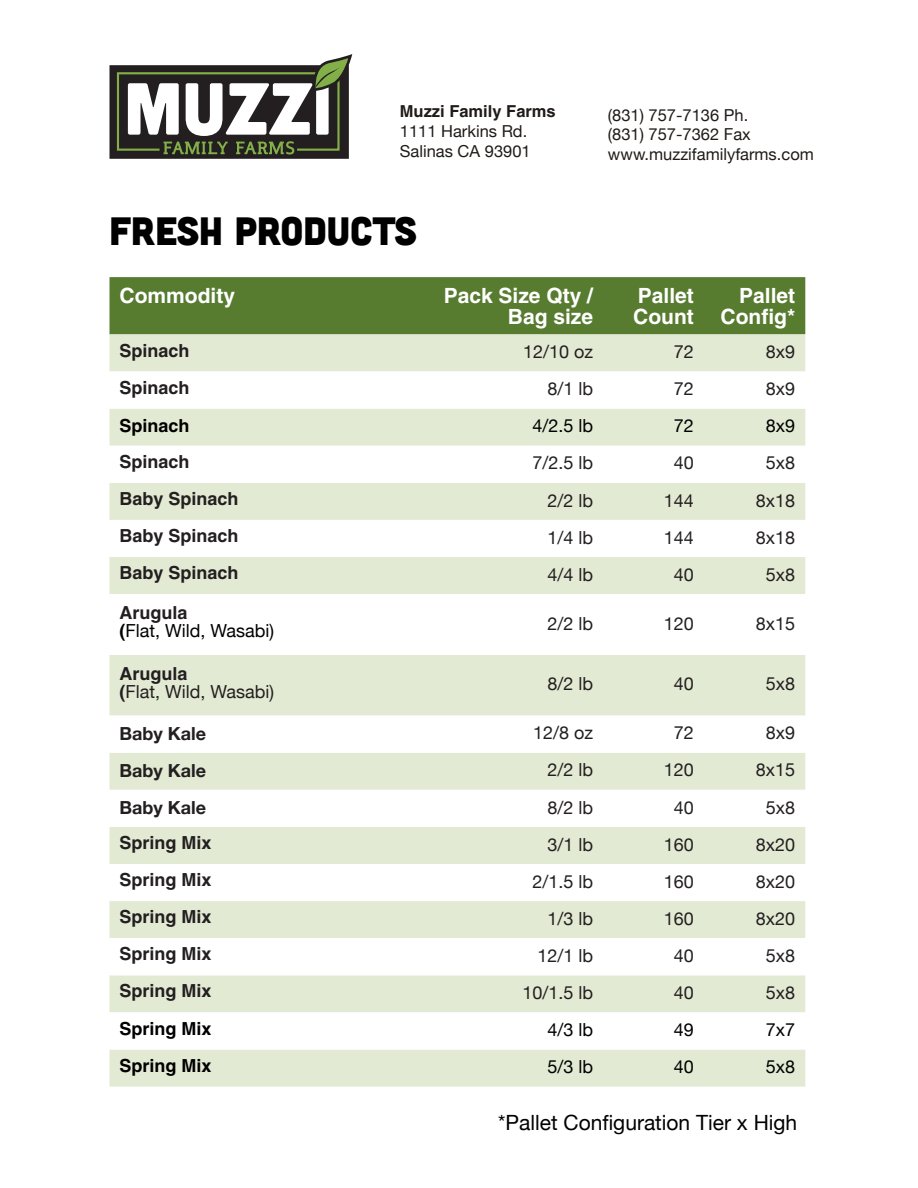
<style>
.page{position:relative;width:918px;height:1188px;background:#fff}
.page>*{position:absolute;margin:0;border:0;box-sizing:border-box;transform-origin:0 0}
.t1{font:39.45px "Cubano Sharp";color:#000}
.t2{font:700 21px/21px "Helvetica";color:#fff;text-align:right}
.t3{font:21px "Helvetica Neue";color:#000}
.t4{font:18px/18px "Helvetica Neue";color:#231f20}
.t5{font:700 18px "Helvetica";color:#231f20}
.t6{font:18px/18px "Helvetica Neue";color:#000}
.t7{font:700 18px "Helvetica";color:#000}
.t8{font:700 18px "Helvetica Neue";color:#231f20}
.t9{font:16.5px "Helvetica Neue";color:#201b18}
.t10{font:700 16.5px "Helvetica";color:#201b18}
.s1{font-family:"Helvetica";font-weight:700;color:#231f20}
.s2{font-family:"Helvetica";font-weight:700}
</style>
<div class="page">
<div style="left:110px;top:277px;width:695px;height:57px;background:#577c30"></div>
<div style="left:110px;top:334px;width:695px;height:753px;background:#e2ead3"></div>
<svg style="left:110px;top:372px;width:695px;height:678px"></svg>
<svg style="left:110px;top:55px;width:242px;height:104px"></svg>
<p class="t10" style="left:400px;top:101px;width:157px">Muzzi Family Farms</p>
<p class="t9" style="left:400px;top:117px;width:129px">1111 Harkins Rd.</p>
<p class="t9" style="left:400px;top:137px;width:132px">Salinas CA 93901</p>
<p class="t1" style="left:110px;top:205px;width:309px">FRESH PRODUCTS</p>
<p class="t9" style="left:608px;top:101px;width:142px">(831) 757-7136 Ph.</p>
<p class="t9" style="left:608px;top:120px;width:144px">(831) 757-7362 Fax</p>
<p class="t9" style="left:608px;top:140px;width:207px">www.muzzifamilyfarms.com</p>
<p class="t2" style="left:120px;top:285px;width:117px">Commodity</p>
<p class="t2" style="left:444px;top:285px;width:151px">Pack Size Qty /<br>Bag size</p>
<p class="t2" style="left:633px;top:285px;width:62px;text-align:left">Pallet<br>Count</p>
<p class="t2" style="left:739px;top:285px;width:58px">Pallet</p>
<p class="t2" style="left:721px;top:306px;width:76px">Config*</p>
<p class="t5" style="left:120px;top:339px;width:72px">Spinach</p>
<p class="t4" style="left:523px;top:341px;width:72px">12/10 oz</p>
<p class="t4" style="left:674px;top:341px;width:22px">72</p>
<p class="t4" style="left:766px;top:341px;width:31px">8x9</p>
<p class="t5" style="left:120px;top:376px;width:72px">Spinach</p>
<p class="t4" style="left:547px;top:379px;width:47px">8/1 lb</p>
<p class="t4" style="left:674px;top:379px;width:22px">72</p>
<p class="t4" style="left:766px;top:379px;width:31px">8x9</p>
<p class="t7" style="left:120px;top:415px;width:72px">Spinach</p>
<p class="t6" style="left:532px;top:416px;width:62px">4/2.5 lb</p>
<p class="t6" style="left:674px;top:416px;width:22px">72</p>
<p class="t6" style="left:766px;top:416px;width:31px">8x9</p>
<p class="t5" style="left:120px;top:451px;width:72px">Spinach</p>
<p class="t4" style="left:532px;top:453px;width:62px">7/2.5 lb</p>
<p class="t4" style="left:674px;top:453px;width:22px">40</p>
<p class="t4" style="left:766px;top:453px;width:31px">5x8</p>
<p class="t5" style="left:120px;top:488px;width:121px">Baby Spinach</p>
<p class="t4" style="left:547px;top:490px;width:47px">2/2 lb</p>
<p class="t4" style="left:664px;top:490px;width:32px">144</p>
<p class="t4" style="left:756px;top:490px;width:41px">8x18</p>
<p class="t5" style="left:120px;top:525px;width:121px">Baby Spinach</p>
<p class="t4" style="left:547px;top:527px;width:47px">1/4 lb</p>
<p class="t4" style="left:664px;top:527px;width:32px">144</p>
<p class="t4" style="left:756px;top:527px;width:41px">8x18</p>
<p class="t5" style="left:120px;top:562px;width:121px">Baby Spinach</p>
<p class="t4" style="left:547px;top:564px;width:47px">4/4 lb</p>
<p class="t4" style="left:674px;top:564px;width:22px">40</p>
<p class="t4" style="left:766px;top:564px;width:31px">5x8</p>
<p class="t6" style="left:120px;top:602px;width:156px"><span class="s1">Arugula<br></span><span class="s2">(</span>Flat, Wild, Wasabi)</p>
<p class="t4" style="left:547px;top:613px;width:47px">2/2 lb</p>
<p class="t4" style="left:664px;top:613px;width:32px">120</p>
<p class="t4" style="left:756px;top:613px;width:41px">8x15</p>
<p class="t4" style="left:120px;top:663px;width:156px"><span class="s2">Arugula<br>(</span>Flat, Wild, Wasabi)</p>
<p class="t4" style="left:547px;top:674px;width:47px">8/2 lb</p>
<p class="t4" style="left:674px;top:674px;width:22px">40</p>
<p class="t4" style="left:766px;top:674px;width:31px">5x8</p>
<p class="t8" style="left:120px;top:717px;width:88px">Baby Kale</p>
<p class="t4" style="left:533px;top:723px;width:61px">12/8 oz</p>
<p class="t4" style="left:674px;top:723px;width:22px">72</p>
<p class="t4" style="left:766px;top:723px;width:31px">8x9</p>
<p class="t8" style="left:120px;top:754px;width:88px">Baby Kale</p>
<p class="t4" style="left:547px;top:760px;width:47px">2/2 lb</p>
<p class="t4" style="left:664px;top:760px;width:32px">120</p>
<p class="t4" style="left:756px;top:760px;width:41px">8x15</p>
<p class="t8" style="left:120px;top:791px;width:88px">Baby Kale</p>
<p class="t4" style="left:547px;top:797px;width:47px">8/2 lb</p>
<p class="t4" style="left:674px;top:797px;width:22px">40</p>
<p class="t4" style="left:766px;top:797px;width:31px">5x8</p>
<p class="t5" style="left:120px;top:832px;width:94px">Spring Mix</p>
<p class="t4" style="left:547px;top:834px;width:47px">3/1 lb</p>
<p class="t4" style="left:664px;top:834px;width:32px">160</p>
<p class="t4" style="left:756px;top:834px;width:41px">8x20</p>
<p class="t5" style="left:120px;top:869px;width:94px">Spring Mix</p>
<p class="t4" style="left:532px;top:871px;width:62px">2/1.5 lb</p>
<p class="t4" style="left:664px;top:871px;width:32px">160</p>
<p class="t4" style="left:756px;top:871px;width:41px">8x20</p>
<p class="t5" style="left:120px;top:906px;width:94px">Spring Mix</p>
<p class="t4" style="left:547px;top:908px;width:47px">1/3 lb</p>
<p class="t4" style="left:664px;top:908px;width:32px">160</p>
<p class="t4" style="left:756px;top:908px;width:41px">8x20</p>
<p class="t5" style="left:120px;top:943px;width:94px">Spring Mix</p>
<p class="t4" style="left:537px;top:945px;width:57px">12/1 lb</p>
<p class="t4" style="left:674px;top:945px;width:22px">40</p>
<p class="t4" style="left:766px;top:945px;width:31px">5x8</p>
<p class="t5" style="left:120px;top:980px;width:94px">Spring Mix</p>
<p class="t4" style="left:522px;top:982px;width:72px">10/1.5 lb</p>
<p class="t4" style="left:674px;top:982px;width:22px">40</p>
<p class="t4" style="left:766px;top:982px;width:31px">5x8</p>
<p class="t7" style="left:120px;top:1017px;width:94px">Spring Mix</p>
<p class="t6" style="left:547px;top:1019px;width:47px">4/3 lb</p>
<p class="t6" style="left:674px;top:1019px;width:22px">49</p>
<p class="t6" style="left:766px;top:1019px;width:31px">7x7</p>
<p class="t7" style="left:120px;top:1054px;width:94px">Spring Mix</p>
<p class="t6" style="left:547px;top:1057px;width:47px">5/3 lb</p>
<p class="t6" style="left:674px;top:1057px;width:22px">40</p>
<p class="t6" style="left:766px;top:1057px;width:31px">5x8</p>
<p class="t3" style="left:498px;top:1104px;width:301px">*Pallet Configuration Tier x High</p>
</div>
